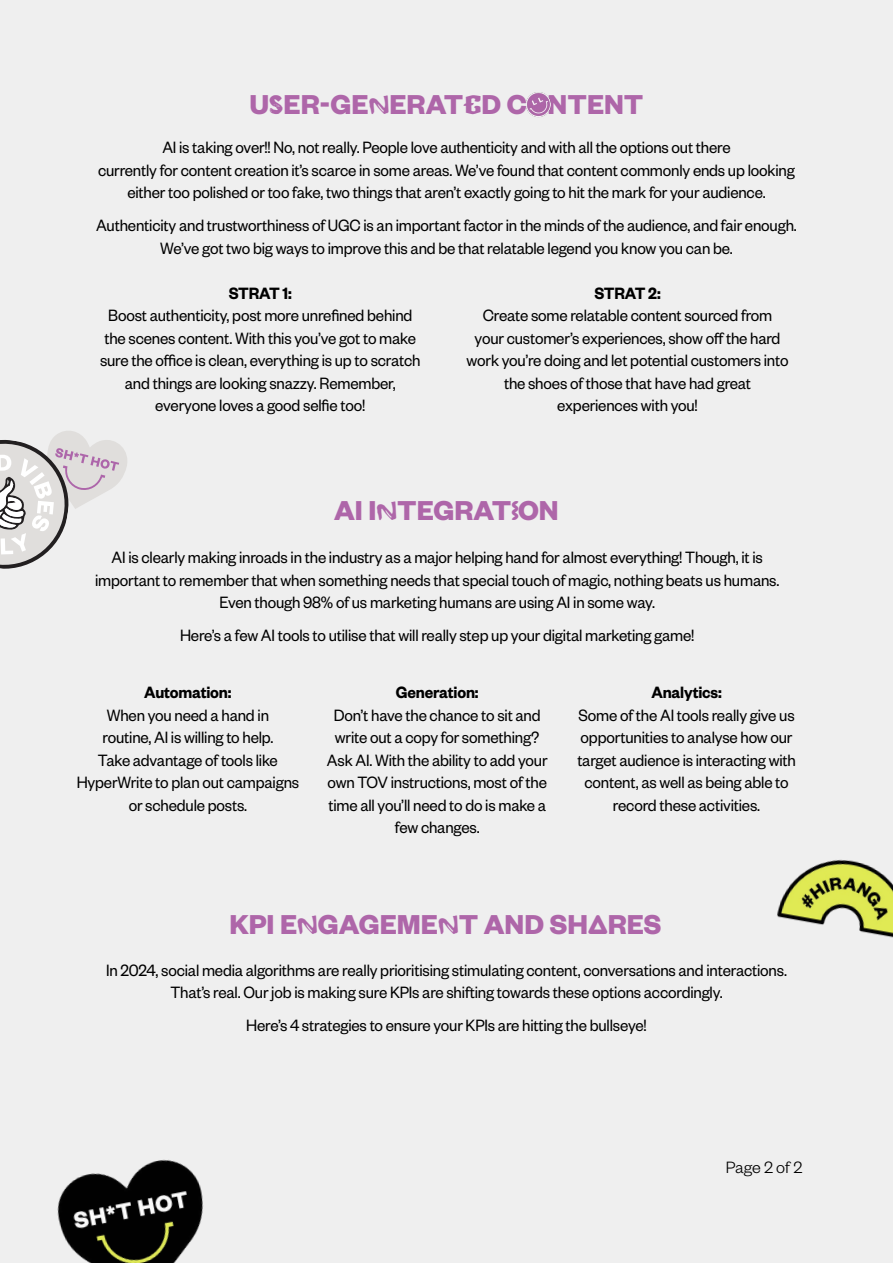
<style>
.page{position:relative;width:893px;height:1263px;background:#efefef}
.page>*{position:absolute;margin:0;border:0;box-sizing:border-box;transform-origin:0 0}
.t1{font:700 30px "Founders Grotesk";color:#ae66a9}
.t2{font:18px/22.5px "Founders Grotesk";letter-spacing:-.01em;color:#000;text-align:center;scale:.94 1}
.t3{font:600 18px "Founders Grotesk";letter-spacing:-.01em;color:#000;scale:.94 1}
.t4{font:300 18px "Founders Grotesk";color:#000}
.s1{font-family:"Secondary";font-weight:400}
</style>
<div class="page">
<svg style="left:0;top:431px;width:127px;height:138px"></svg>
<img style="left:526px;top:92px;width:25px;height:26px">
<img style="left:777px;top:859px;width:116px;height:79px">
<img style="left:57px;top:1159px;width:146px;height:104px">
<h1 class="t1" style="left:249px;top:85px;width:396px">U<span class="s1">S</span>ER-GE<span class="s1">N</span>ERAT<span class="s1">E</span>D CONTENT</h1>
<p class="t2" style="left:98px;top:136px;width:743px">AI is taking over!! No, not really. People love authenticity and with all the options out there<br>currently for content creation it’s scarce in some areas. We’ve found that content commonly ends up looking either too polished or too fake, two things that aren’t exactly going to hit the mark for your audience.</p>
<p class="t2" style="left:96px;top:214px;width:747px">Authenticity and trustworthiness of UGC is an important factor in the minds of the audience, and fair enough.<br>We’ve got two big ways to improve this and be that relatable legend you know you can be.</p>
<p class="t3" style="left:229px;top:282px;width:69px">STRAT 1:</p>
<p class="t2" style="left:100px;top:303px;width:342px">Boost authenticity, post more unrefined behind the scenes content. With this you’ve got to make sure the office is clean, everything is up to scratch and things are looking snazzy. Remember, everyone loves a good selfie too!</p>
<p class="t3" style="left:594px;top:282px;width:72px">STRAT 2:</p>
<p class="t2" style="left:467px;top:303px;width:344px">Create some relatable content sourced from your customer’s experiences, show off the hard work you’re doing and let potential customers into the shoes of those that have had great experiences with you!</p>
<h1 class="t1" style="left:334px;top:491px;width:226px">AI I<span class="s1">N</span>TEGRAT<span class="s1">I</span>ON</h1>
<p class="t2" style="left:95px;top:545px;width:730px">AI is clearly making inroads in the industry as a major helping hand for almost everything! Though, it is important to remember that when something needs that special touch of magic, nothing beats us humans.<br>Even though 98% of us marketing humans are using AI in some way.</p>
<p class="t2" style="left:180px;top:623px;width:549px">Here’s a few AI tools to utilise that will really step up your digital marketing game!</p>
<p class="t3" style="left:144px;top:681px;width:94px">Automation:</p>
<p class="t2" style="left:77px;top:703px;width:238px">When you need a hand in<br>routine, AI is willing to help.<br>Take advantage of tools like<br>HyperWrite to plan out campaigns or schedule posts.</p>
<p class="t3" style="left:396px;top:681px;width:90px">Generation:</p>
<p class="t2" style="left:327px;top:703px;width:236px">Don’t have the chance to sit and write out a copy for something?<br>Ask AI. With the ability to add your own TOV instructions, most of the time all you’ll need to do is make a few changes.</p>
<p class="t3" style="left:651px;top:681px;width:76px">Analytics:</p>
<p class="t2" style="left:577px;top:703px;width:234px">Some of the AI tools really give us opportunities to analyse how our target audience is interacting with content, as well as being able to record these activities.</p>
<h1 class="t1" style="left:230px;top:905px;width:434px">KPI E<span class="s1">N</span>GAGEME<span class="s1">N</span>T AND SH<span class="s1">A</span>RES</h1>
<p class="t2" style="left:106px;top:958px;width:726px">In 2024, social media algorithms are really prioritising stimulating content, conversations and interactions.<br>That’s real. Our job is making sure KPIs are shifting towards these options accordingly.</p>
<p class="t2" style="left:246px;top:1013px;width:428px">Here’s 4 strategies to ensure your KPIs are hitting the bullseye!</p>
<p class="t4" style="left:726px;top:1157px;width:78px">Page 2 of 2</p>
</div>
